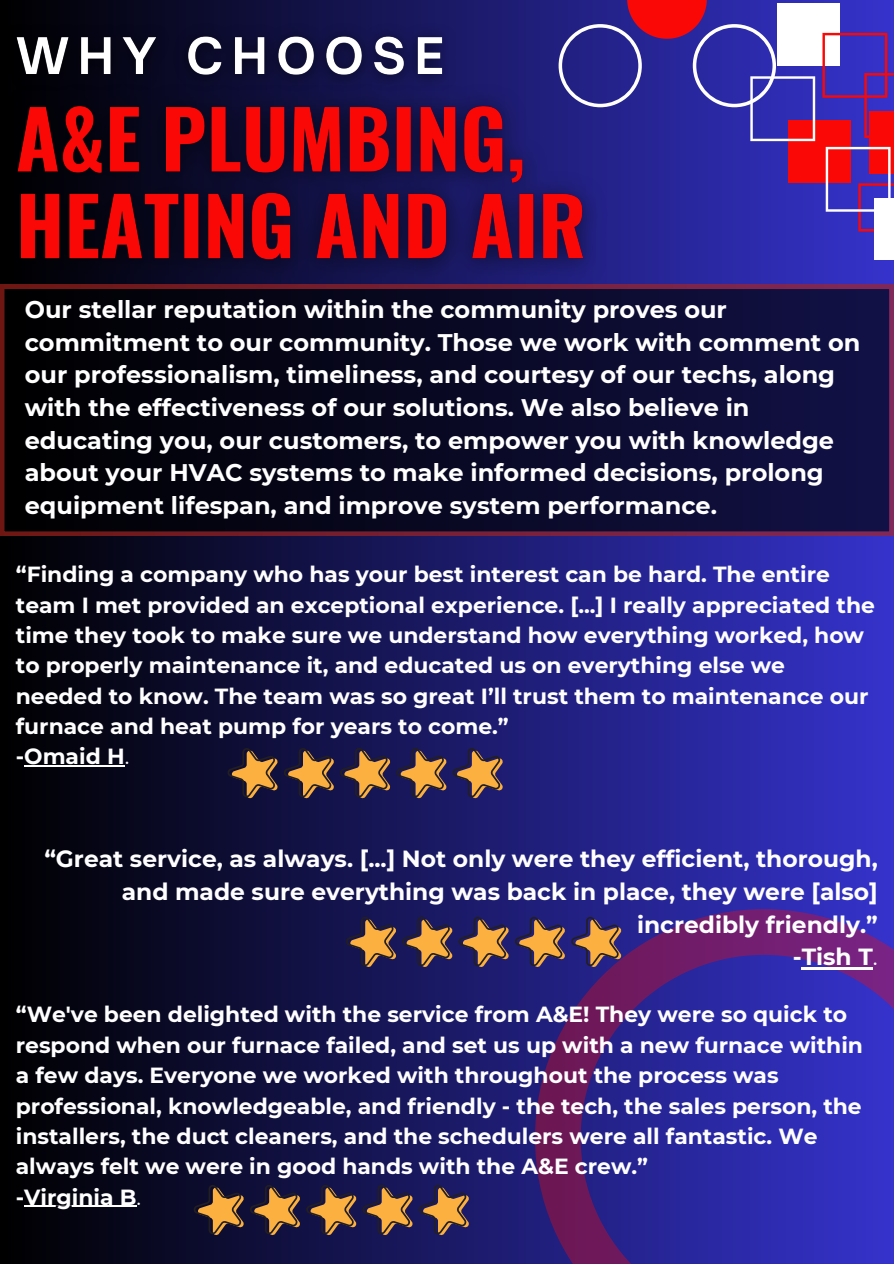
<style>
.page{position:relative;width:894px;height:1264px;background:#fff}
.page>*{position:absolute;margin:0;border:0;box-sizing:border-box;transform-origin:0 0}
.t1{font:700 24px/32.7px "Montserrat";color:#fff}
.t2{font:700 23.4px/32.7px "Montserrat";color:#fefeff;text-align:right}
.t3{font:700 21.9px/30.3px "Montserrat";color:#fefeff}
.s1{font-weight:400}
</style>
<div class="page">
<div style="left:0;top:0;width:893px;height:1263px;background:linear-gradient(to right,#000,#3532cb)"></div>
<svg style="left:535px;top:909px;width:358px;height:354px;background:#3a2698"></svg>
<div style="left:788px;top:120px;width:62px;height:62px;background:#fa0806"></div>
<svg style="left:558px;top:0;width:257px;height:141px;background:#4c3395"></svg>
<div style="left:873px;top:198px;width:20px;height:62px;background:#fff"></div>
<svg style="left:0;top:285px;width:893px;height:251px;background:#0c0924"></svg>
<svg style="left:227px;top:747px;width:277px;height:52px;background:#604747"></svg>
<img style="left:0;top:16px;width:463px;height:57px">
<img style="left:0;top:73px;width:617px;height:223px">
<hr style="left:24px;top:765px;width:101px;height:1px;background:#fefeff">
<hr style="left:801px;top:967px;width:71px;height:2px;background:#fefeff">
<hr style="left:24px;top:1205px;width:112px;height:1px;background:#fefeff">
<svg style="left:346px;top:916px;width:163px;height:52px;background:#644a4f"></svg>
<svg style="left:515px;top:916px;width:107px;height:52px;background:#6b4f60"></svg>
<svg style="left:194px;top:1184px;width:219px;height:52px;background:#5f463f"></svg>
<svg style="left:419px;top:1184px;width:51px;height:52px;background:#6a4e50"></svg>
<div style="left:777px;top:3px;width:62px;height:62px;background:#fff"></div>
<div style="left:869px;top:111px;width:24px;height:62px;background:#fa0806"></div>
<svg style="left:822px;top:33px;width:71px;height:105px"></svg>
<svg style="left:825px;top:147px;width:68px;height:84px"></svg>
<p class="t1" style="left:25px;top:293px;width:837px">Our stellar reputation within the community proves our commitment to our community. Those we work with comment on our professionalism, timeliness, and courtesy of our techs, along with the effectiveness of our solutions. We also believe in educating you, our customers, to empower you with knowledge about your HVAC systems to make informed decisions, prolong equipment lifespan, and improve system performance.</p>
<p class="t3" style="left:16px;top:559px;width:860px">“Finding a company who has your best interest can be hard. The entire team I met provided an exceptional experience. [...] I really appreciated the time they took to make sure we understand how everything worked, how to properly maintenance it, and educated us on everything else we needed to know. The team was so great I’ll trust them to maintenance our furnace and heat pump for years to come.”</p>
<p class="t3" style="left:16px;top:741px;width:115px">-Omaid H<span class="s1">.</span></p>
<h3 class="t2" style="left:44px;top:842px;width:834px">“Great service, as always. [...] Not only were they efficient, thorough, and made sure everything was back in place, they were [also] incredibly friendly.”</h3>
<p class="t2" style="left:792px;top:940px;width:86px">-Tish T<span class="s1">.</span></p>
<p class="t3" style="left:16px;top:999px;width:848px">“We've been delighted with the service from A&amp;E! They were so quick to respond when our furnace failed, and set us up with a new furnace within a few days. Everyone we worked with throughout the process was professional, knowledgeable, and friendly - the tech, the sales person, the installers, the duct cleaners, and the schedulers were all fantastic. We always felt we were in good hands with the A&amp;E crew.”</p>
<p class="t3" style="left:16px;top:1181px;width:127px">-Virginia B<span class="s1">.</span></p>
</div>
